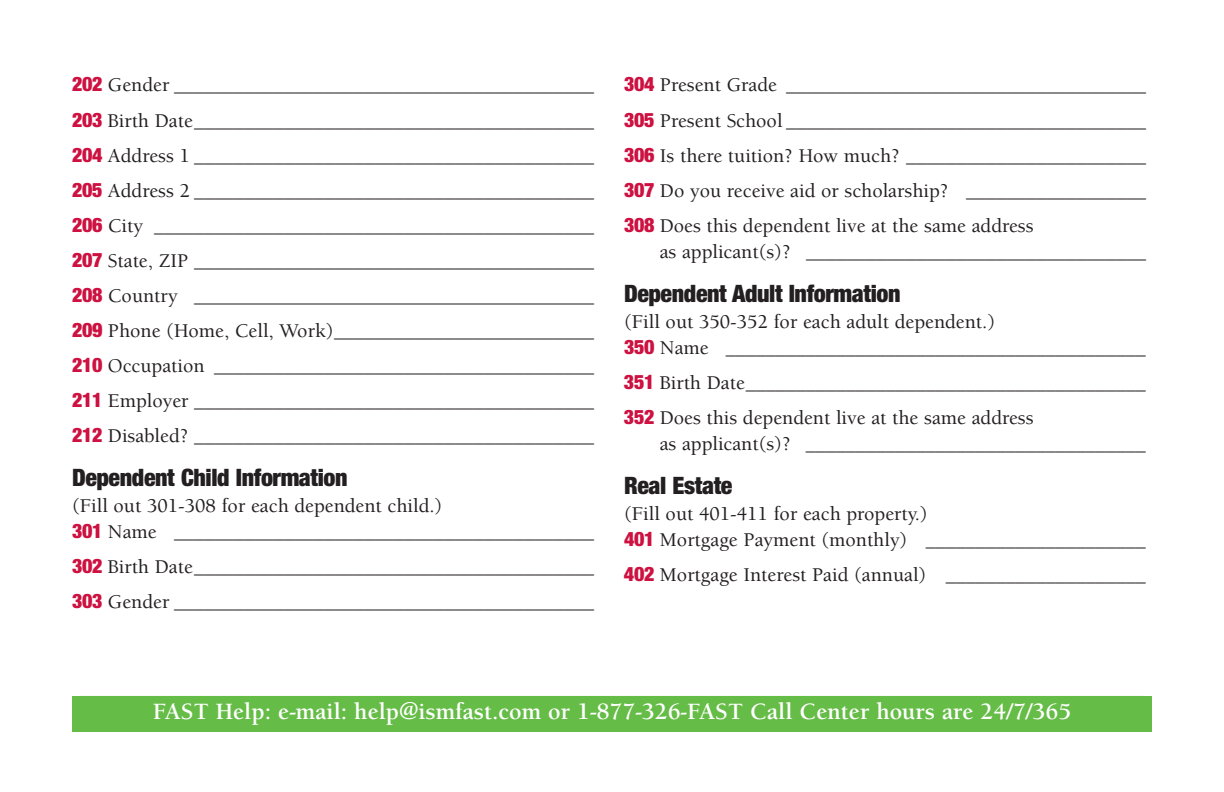
<style>
.page{position:relative;width:1224px;height:792px;background:#fff}
.page>*{position:absolute;margin:0;border:0;box-sizing:border-box;transform-origin:0 0}
.t1{font:700 24px "Berkeley Std";color:#fff}
.t2{font:900 condensed 24px "Helvetica Neue";letter-spacing:-.015em;color:#231f20}
.t3{font:500 20px/35px "Berkeley Std";color:#231f20}
.s1{font-family:"Helvetica Neue";font-weight:900;font-stretch:condensed;color:#cd1141}
</style>
<div class="page">
<div style="left:72px;top:696px;width:1080px;height:36px;background:#65bc46"></div>
<p class="t3" style="left:72px;top:69px;width:524px;text-align:justify"><span class="s1">202</span> Gender __________________________________________ <span class="s1">203</span> Birth Date________________________________________ <span class="s1">204</span> Address 1 ________________________________________ <span class="s1">205</span> Address 2 ________________________________________ <span class="s1">206</span> City ____________________________________________ <span class="s1">207</span> State, ZIP ________________________________________ <span class="s1">208</span> Country ________________________________________ <span class="s1">209</span> Phone (Home, Cell, Work)__________________________ <span class="s1">210</span> Occupation ______________________________________ <span class="s1">211</span> Employer ________________________________________ <span class="s1">212</span> Disabled? ________________________________________</p>
<p class="t2" style="left:72px;top:463px;width:277px">Dependent Child Information</p>
<p class="t3" style="left:72px;top:495px;width:524px;line-height:26px">(Fill out 301-308 for each dependent child.)<br><span class="s1">301</span> Name __________________________________________</p>
<p class="t3" style="left:72px;top:551px;width:524px"><span class="s1">302</span> Birth Date________________________________________<br><span class="s1">303</span> Gender __________________________________________</p>
<p class="t3" style="left:624px;top:69px;width:524px;text-align:justify"><span class="s1">304</span> Present Grade ____________________________________ <span class="s1">305</span> Present School ____________________________________ <span class="s1">306</span> Is there tuition? How much? ________________________ <span class="s1">307</span> Do you receive aid or scholarship? __________________ <span class="s1">308</span> Does this dependent live at the same address</p>
<p class="t3" style="left:660px;top:236px;width:488px">as applicant(s)? __________________________________</p>
<p class="t2" style="left:624px;top:279px;width:278px">Dependent Adult Information</p>
<p class="t3" style="left:624px;top:310px;width:523px;line-height:26px">(Fill out 350-352 for each adult dependent.)<br><span class="s1">350</span> Name __________________________________________</p>
<p class="t3" style="left:624px;top:367px;width:523px"><span class="s1">351</span> Birth Date________________________________________<br><span class="s1">352</span> Does this dependent live at the same address</p>
<p class="t3" style="left:660px;top:428px;width:488px">as applicant(s)? __________________________________</p>
<p class="t2" style="left:624px;top:471px;width:110px">Real Estate</p>
<p class="t3" style="left:624px;top:503px;width:523px;line-height:26px">(Fill out 401-411 for each property.)<br><span class="s1">401</span> Mortgage Payment (monthly) ______________________</p>
<p class="t3" style="left:624px;top:559px;width:523px"><span class="s1">402</span> Mortgage Interest Paid (annual) ____________________</p>
<p class="t1" style="left:153px;top:702px;width:920px">FAST Help: e-mail: help@ismfast.com or 1-877-326-FAST Call Center hours are 24/7/365</p>
</div>
